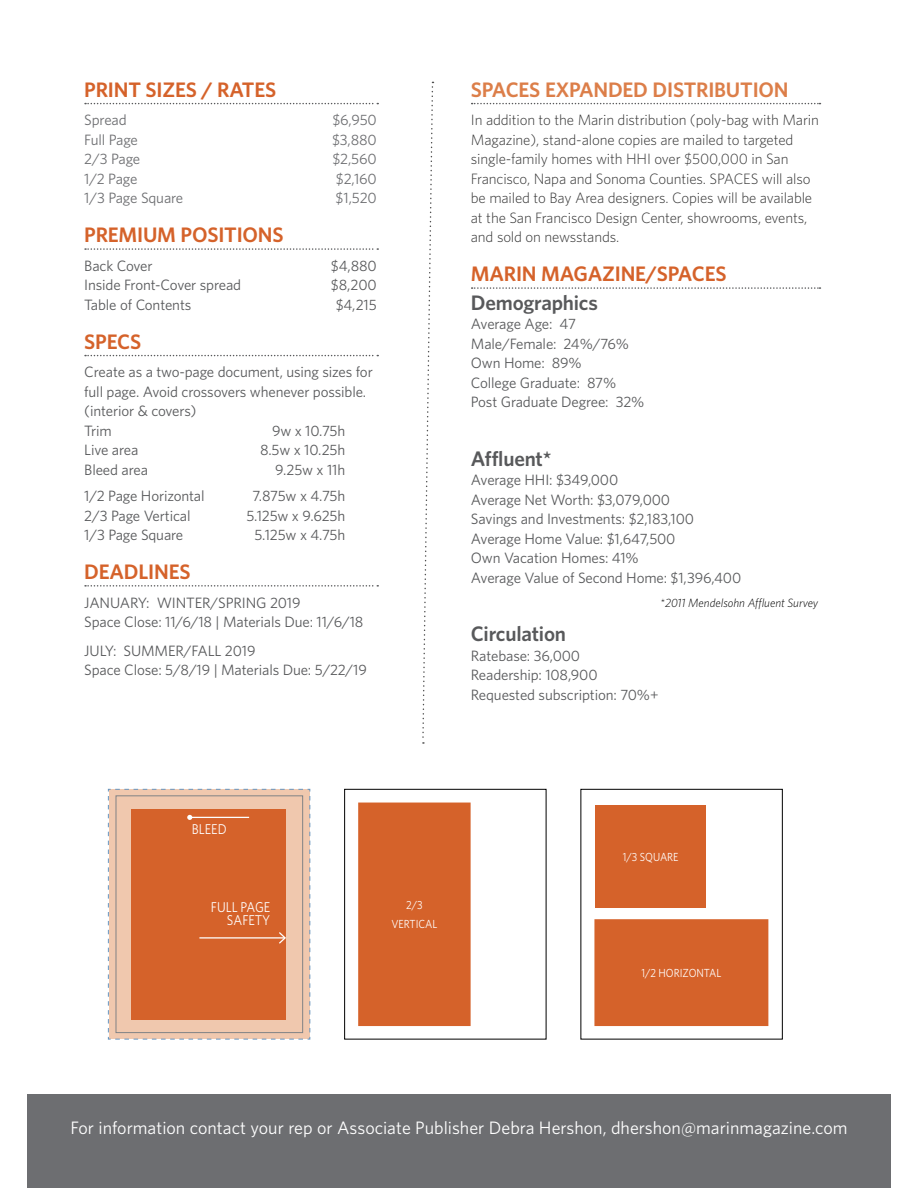
<style>
.page{position:relative;width:918px;height:1188px;background:#fff}
.page>*{position:absolute;margin:0;border:0;box-sizing:border-box;transform-origin:0 0}
.t1{font:600 21px "Whitney";letter-spacing:-.01em;color:#d5622a}
.t2{font:600 21px "Whitney";letter-spacing:-.01em;color:#58595b}
.t3{font:600 21px "Whitney";letter-spacing:-.01em;color:#dc7e49}
.t4{font:18px "Whitney";color:#fff}
.t5{font:15px/19.5px "Whitney";letter-spacing:-.01em;color:#58595b}
.t6{font:300 15px/19.5px "Whitney";letter-spacing:-.01em;color:#333}
.t7{font:15px "Whitney";letter-spacing:-.01em;color:#6d6e71}
.t8{font:14.25px/13.5px "Whitney";color:#fff;text-align:right;scale:.9 1}
.t9{font:italic 300 12px "Whitney";color:#000}
.t10{font:11.7px/18.8px "Whitney";color:#fff;text-align:center;scale:.9 1}
</style>
<div class="page">
<div style="left:27px;top:1095px;width:864px;height:93px;background:#6d6e71"></div>
<div style="left:344px;top:789px;width:202px;height:251px;border:1px solid #000"></div>
<div style="left:359px;top:803px;width:111px;height:222px;background:#d5622a"></div>
<div style="left:358px;top:803px;width:113px;height:223px;border:2px solid #d5622a"></div>
<div style="left:580px;top:789px;width:203px;height:251px;border:1px solid #000"></div>
<div style="left:595px;top:920px;width:173px;height:105px;background:#d5622a"></div>
<div style="left:594px;top:919px;width:174px;height:107px;border:2px solid #d5622a"></div>
<div style="left:595px;top:806px;width:111px;height:102px;background:#d5622a"></div>
<svg style="left:108px;top:789px;width:203px;height:251px;background:#e5c6b3"></svg>
<div style="left:116px;top:795px;width:187px;height:238px;background:#f0c8ae;border:1px solid #808285"></div>
<div style="left:131px;top:810px;width:155px;height:210px;background:#d5622a"></div>
<hr style="left:199px;top:937px;width:86px;height:2px;background:#fff">
<svg style="left:278px;top:932px;width:8px;height:12px"></svg>
<hr style="left:190px;top:817px;width:59px;height:1px;background:#fff">
<svg style="left:187px;top:815px;width:5px;height:5px"></svg>
<svg style="left:85px;top:103px;width:293px;height:1px"></svg>
<svg style="left:85px;top:248px;width:293px;height:2px"></svg>
<svg style="left:85px;top:355px;width:293px;height:1px"></svg>
<svg style="left:85px;top:585px;width:293px;height:2px"></svg>
<svg style="left:472px;top:103px;width:348px;height:1px"></svg>
<svg style="left:472px;top:287px;width:348px;height:2px"></svg>
<svg style="left:422px;top:82px;width:12px;height:662px"></svg>
<h1 class="t1" style="left:84px;top:77px;width:193px">PRINT SIZES / RATES</h1>
<p class="t7" style="left:84px;top:111px;width:44px">Spread</p>
<p class="t7" style="left:332px;top:111px;width:46px">$6,950</p>
<p class="t7" style="left:84px;top:131px;width:55px">Full Page</p>
<p class="t7" style="left:332px;top:131px;width:46px">$3,880</p>
<p class="t7" style="left:84px;top:150px;width:57px">2/3 Page</p>
<p class="t7" style="left:332px;top:150px;width:46px">$2,560</p>
<p class="t7" style="left:84px;top:170px;width:55px">1/2 Page</p>
<p class="t7" style="left:336px;top:170px;width:42px">$2,160</p>
<p class="t7" style="left:84px;top:189px;width:100px">1/3 Page Square</p>
<p class="t7" style="left:336px;top:189px;width:43px">$1,520</p>
<h1 class="t1" style="left:84px;top:222px;width:201px">PREMIUM POSITIONS</h1>
<p class="t5" style="left:84px;top:256px;width:70px">Back Cover</p>
<p class="t5" style="left:331px;top:256px;width:47px">$4,880</p>
<p class="t5" style="left:84px;top:275px;width:158px">Inside Front-Cover spread</p>
<p class="t5" style="left:331px;top:275px;width:47px">$8,200</p>
<p class="t5" style="left:84px;top:295px;width:109px">Table of Contents</p>
<p class="t5" style="left:336px;top:295px;width:43px">$4,215</p>
<h1 class="t1" style="left:84px;top:329px;width:58px">SPECS</h1>
<p class="t5" style="left:84px;top:362px;width:290px">Create as a two-page document, using sizes for full page. Avoid crossovers whenever possible. (interior &amp; covers)<br>Trim</p>
<p class="t5" style="left:272px;top:421px;width:75px">9w x 10.75h</p>
<p class="t5" style="left:84px;top:440px;width:56px">Live area</p>
<p class="t5" style="left:260px;top:440px;width:87px">8.5w x 10.25h</p>
<p class="t5" style="left:84px;top:460px;width:65px">Bleed area</p>
<p class="t5" style="left:275px;top:460px;width:72px">9.25w x 11h</p>
<p class="t5" style="left:84px;top:486px;width:122px">1/2 Page Horizontal</p>
<p class="t5" style="left:252px;top:486px;width:94px">7.875w x 4.75h</p>
<p class="t5" style="left:84px;top:505px;width:108px">2/3 Page Vertical</p>
<p class="t5" style="left:246px;top:505px;width:100px">5.125w x 9.625h</p>
<p class="t5" style="left:84px;top:525px;width:100px">1/3 Page Square</p>
<p class="t5" style="left:254px;top:525px;width:92px">5.125w x 4.75h</p>
<h1 class="t1" style="left:84px;top:559px;width:108px">DEADLINES</h1>
<p class="t5" style="left:84px;top:592px;width:281px">JANUARY: WINTER/SPRING 2019<br>Space Close: 11/6/18 | Materials Due: 11/6/18</p>
<p class="t5" style="left:84px;top:640px;width:284px">JULY: SUMMER/FALL 2019<br>Space Close: 5/8/19 | Materials Due: 5/22/19</p>
<h1 class="t3" style="left:471px;top:77px;width:319px">SPACES EXPANDED DISTRIBUTION</h1>
<p class="t6" style="left:471px;top:110px;width:350px">In addition to the Marin distribution (poly-bag with Marin Magazine), stand-alone copies are mailed to targeted single-family homes with HHI over $500,000 in San Francisco, Napa and Sonoma Counties. SPACES will also be mailed to Bay Area designers. Copies will be available at the San Francisco Design Center, showrooms, events, and sold on newsstands.</p>
<h1 class="t1" style="left:471px;top:261px;width:257px">MARIN MAGAZINE/SPACES</h1>
<h1 class="t2" style="left:471px;top:290px;width:128px">Demographics</h1>
<p class="t5" style="left:471px;top:314px;width:175px">Average Age: 47<br>Male/Female: 24%/76%<br>Own Home: 89%<br>College Graduate: 87%<br>Post Graduate Degree: 32%</p>
<h1 class="t2" style="left:471px;top:446px;width:82px">Affluent*</h1>
<p class="t5" style="left:471px;top:470px;width:272px">Average HHI: $349,000<br>Average Net Worth: $3,079,000<br>Savings and Investments: $2,183,100<br>Average Home Value: $1,647,500<br>Own Vacation Homes: 41%<br>Average Value of Second Home: $1,396,400</p>
<p class="t9" style="left:660px;top:596px;width:160px">*2011 Mendelsohn Affluent Survey</p>
<h1 class="t2" style="left:471px;top:621px;width:97px">Circulation</h1>
<p class="t5" style="left:471px;top:646px;width:189px">Ratebase: 36,000<br>Readership: 108,900<br>Requested subscription: 70%+</p>
<p class="t8" style="left:192px;top:822px;width:40px">BLEED</p>
<p class="t8" style="left:211px;top:900px;width:68px">FULL PAGE<br>SAFETY</p>
<p class="t10" style="left:391px;top:895px;width:53px">2/3<br>VERTICAL</p>
<p class="t10" style="left:623px;top:847px;width:64px">1/3 SQUARE</p>
<p class="t10" style="left:641px;top:963px;width:90px">1/2 HORIZONTAL</p>
<p class="t4" style="left:71px;top:1117px;width:778px">For information contact your rep or Associate Publisher Debra Hershon, dhershon@marinmagazine.com</p>
</div>
